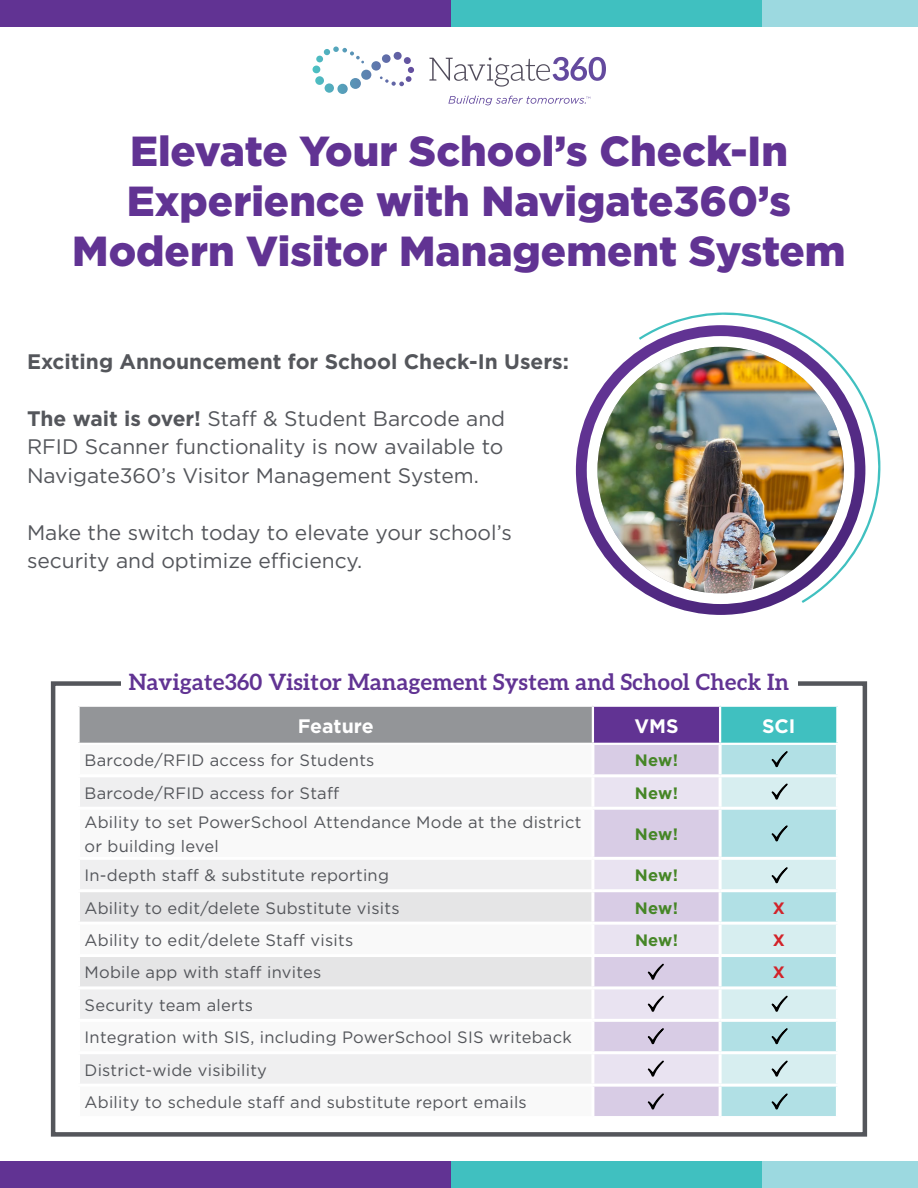
<style>
.page{position:relative;width:918px;height:1188px;background:#fff}
.page>*{position:absolute;margin:0;border:0;box-sizing:border-box;transform-origin:0 0}
.t1{font:900 42px/49.5px "Gotham";color:#613393;text-align:center}
.t2{font:700 22.5px "Aleo";letter-spacing:.015em;color:#613393}
.t3{font:21px/28.5px "Gotham";color:#54565b;text-align:justify}
.t4{font:700 21px "Gotham";color:#54565b}
.t5{font:700 19.5px "Gotham";color:#fff}
.t6{font:16.5px/32.4px "Gotham";letter-spacing:.015em;color:#54565b}
.t7{font:700 16.5px "Gotham";color:#468627}
.t8{font:700 16.5px "Gotham";color:#d2232a}
.s1{font-weight:700}
</style>
<div class="page">
<svg style="left:313px;top:46px;width:101px;height:48px"></svg>
<svg style="left:429px;top:57px;width:177px;height:30px"></svg>
<svg style="left:448px;top:96px;width:142px;height:9px"></svg>
<div style="left:0;top:1161px;width:453px;height:27px;background:#613393"></div>
<div style="left:451px;top:1161px;width:311px;height:27px;background:#40c0c0"></div>
<div style="left:762px;top:1161px;width:156px;height:27px;background:#9cd9e0"></div>
<div style="left:0;top:0;width:453px;height:27px;background:#613393"></div>
<div style="left:451px;top:0;width:311px;height:27px;background:#40c0c0"></div>
<div style="left:762px;top:0;width:156px;height:27px;background:#9cd9e0"></div>
<div style="left:51px;top:681px;width:816px;height:456px;border:4px solid #54565b"></div>
<div style="left:79px;top:706px;width:514px;height:38px;background:#939598"></div>
<div style="left:593px;top:706px;width:127px;height:38px;background:#613393"></div>
<div style="left:720px;top:706px;width:117px;height:38px;background:#40c0c0"></div>
<div style="left:594px;top:745px;width:125px;height:371px;background:#d8cce5"></div>
<div style="left:722px;top:745px;width:114px;height:371px;background:#b1e0e5"></div>
<svg style="left:80px;top:777px;width:511px;height:307px;fill:#efeff0"></svg>
<svg style="left:80px;top:892px;width:511px;height:94px;fill:#e5e5e6"></svg>
<hr style="left:77px;top:705px;width:516px;height:2px;background:#fff">
<hr style="left:77px;top:707px;width:3px;height:36px;background:#fff">
<hr style="left:593px;top:705px;width:127px;height:2px;background:#fff">
<hr style="left:592px;top:707px;width:2px;height:36px;background:#fff">
<hr style="left:720px;top:705px;width:119px;height:2px;background:#fff">
<hr style="left:719px;top:707px;width:2px;height:36px;background:#fff">
<hr style="left:836px;top:707px;width:3px;height:36px;background:#fff">
<hr style="left:77px;top:743px;width:516px;height:2px;background:#fff">
<hr style="left:593px;top:743px;width:127px;height:2px;background:#fff">
<hr style="left:720px;top:743px;width:119px;height:2px;background:#fff">
<hr style="left:593px;top:774px;width:127px;height:3px;background:#fff">
<hr style="left:720px;top:774px;width:119px;height:3px;background:#fff">
<hr style="left:77px;top:807px;width:516px;height:3px;background:#fff">
<hr style="left:77px;top:857px;width:516px;height:3px;background:#fff">
<hr style="left:77px;top:889px;width:516px;height:3px;background:#fff">
<hr style="left:77px;top:922px;width:516px;height:3px;background:#fff">
<hr style="left:77px;top:954px;width:516px;height:3px;background:#fff">
<hr style="left:77px;top:986px;width:516px;height:3px;background:#fff">
<hr style="left:77px;top:1019px;width:516px;height:3px;background:#fff">
<hr style="left:77px;top:1051px;width:516px;height:3px;background:#fff">
<hr style="left:593px;top:1084px;width:127px;height:3px;background:#fff">
<hr style="left:720px;top:1084px;width:119px;height:3px;background:#fff">
<div style="left:121px;top:672px;width:676px;height:25px;background:#fff"></div>
<svg style="left:772px;top:751px;width:16px;height:16px"></svg>
<svg style="left:648px;top:1094px;width:16px;height:16px"></svg>
<svg style="left:772px;top:1094px;width:16px;height:16px"></svg>
<svg style="left:593px;top:777px;width:244px;height:307px;background:#d6e0eb"></svg>
<svg style="left:576px;top:350px;width:202px;height:265px"></svg>
<img style="left:597px;top:347px;width:247px;height:246px;border-radius:123px">
<img style="left:639px;top:312px;width:242px;height:291px">
<h1 class="t1" style="left:72px;top:126px;width:775px">Elevate Your School’s Check-In<br>Experience with Navigate360’s<br>Modern Visitor Management System</h1>
<p class="t4" style="left:27px;top:348px;width:544px">Exciting Announcement for School Check-In Users:</p>
<p class="t3" style="left:27px;top:404px;width:480px"><span class="s1">The wait is over!</span> Staff &amp; Student Barcode and RFID Scanner functionality is now available to Navigate360’s Visitor Management System.</p>
<p class="t3" style="left:27px;top:518px;width:486px">Make the switch today to elevate your school’s security and optimize efficiency.</p>
<h2 class="t2" style="left:129px;top:669px;width:662px">Navigate360 Visitor Management System and School Check In</h2>
<p class="t5" style="left:298px;top:713px;width:77px">Feature</p>
<p class="t5" style="left:635px;top:713px;width:46px">VMS</p>
<p class="t5" style="left:762px;top:713px;width:35px">SCI</p>
<p class="t6" style="left:85px;top:744px;width:291px">Barcode/RFID access for Students</p>
<p class="t7" style="left:635px;top:749px;width:45px">New!</p>
<p class="t6" style="left:85px;top:776px;width:256px">Barcode/RFID access for Staff</p>
<p class="t7" style="left:635px;top:782px;width:45px">New!</p>
<p class="t6" style="left:85px;top:810px;width:498px;line-height:24px">Ability to set PowerSchool Attendance Mode at the district or building level</p>
<p class="t7" style="left:635px;top:823px;width:45px">New!</p>
<p class="t6" style="left:85px;top:859px;width:306px">In-depth staff &amp; substitute reporting</p>
<p class="t7" style="left:635px;top:864px;width:45px">New!</p>
<p class="t6" style="left:85px;top:891px;width:317px">Ability to edit/delete Substitute visits</p>
<p class="t7" style="left:635px;top:897px;width:45px">New!</p>
<p class="t8" style="left:773px;top:897px;width:14px">X</p>
<p class="t6" style="left:85px;top:924px;width:270px">Ability to edit/delete Staff visits</p>
<p class="t7" style="left:635px;top:929px;width:45px">New!</p>
<p class="t8" style="left:773px;top:929px;width:14px">X</p>
<p class="t6" style="left:85px;top:956px;width:238px">Mobile app with staff invites</p>
<p class="t8" style="left:773px;top:962px;width:14px">X</p>
<p class="t6" style="left:85px;top:988px;width:489px">Security team alerts<br>Integration with SIS, including PowerSchool SIS writeback District-wide visibility<br>Ability to schedule staff and substitute report emails</p>
</div>
